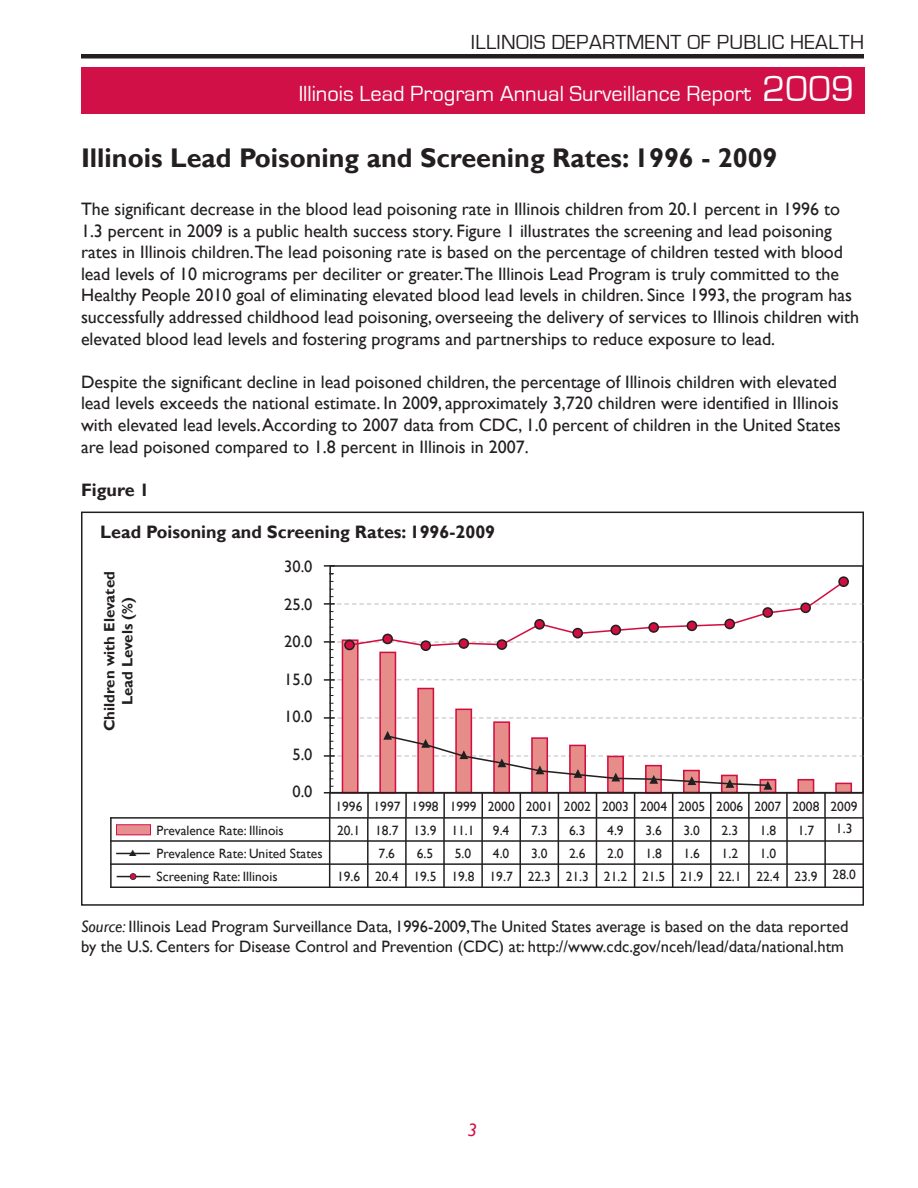
<style>
.page{position:relative;width:918px;height:1188px;background:#fff}
.page>*{position:absolute;margin:0;border:0;box-sizing:border-box;transform-origin:0 0}
.t1{font:700 27px "Gill Sans";color:#231f20}
.t2{font:22.5px "Eurostile";color:#fff}
.t3{font:21px "Eurostile";letter-spacing:.015em;color:#231f20}
.t4{font:18px/21.6px "Gill Sans";color:#231f20}
.t5{font:700 18px "Gill Sans";color:#231f20}
.t6{font:italic 18px "Gill Sans";color:#d11048}
.t7{font:16.5px/19.8px "Gill Sans";color:#231f20}
.t8{font:700 15px/18px "Gill Sans";color:#231f20;text-align:center}
.t9{font:13.5px "Gill Sans";color:#231f20}
.s1{font-size:37.5px}
.s2{font-style:italic}
</style>
<div class="page">
<div style="left:81px;top:67px;width:783px;height:47px;background:#d11048"></div>
<hr style="left:81px;top:54px;width:783px;height:4px;background:#231f20">
<svg style="left:324px;top:679px;width:537px;height:2px"></svg>
<svg style="left:324px;top:717px;width:537px;height:2px"></svg>
<hr style="left:110px;top:817px;width:2px;height:71px;background:#231f20">
<hr style="left:329px;top:817px;width:1px;height:71px;background:#231f20">
<hr style="left:367px;top:817px;width:2px;height:71px;background:#231f20">
<hr style="left:405px;top:817px;width:2px;height:71px;background:#231f20">
<hr style="left:443px;top:817px;width:2px;height:71px;background:#231f20">
<hr style="left:481px;top:817px;width:2px;height:71px;background:#231f20">
<hr style="left:519px;top:817px;width:2px;height:71px;background:#231f20">
<hr style="left:558px;top:817px;width:1px;height:71px;background:#231f20">
<hr style="left:596px;top:817px;width:1px;height:71px;background:#231f20">
<hr style="left:634px;top:817px;width:1px;height:71px;background:#231f20">
<hr style="left:672px;top:817px;width:1px;height:71px;background:#231f20">
<hr style="left:710px;top:817px;width:2px;height:71px;background:#231f20">
<hr style="left:748px;top:817px;width:2px;height:71px;background:#231f20">
<hr style="left:786px;top:817px;width:2px;height:71px;background:#231f20">
<hr style="left:824px;top:817px;width:2px;height:71px;background:#231f20">
<hr style="left:862px;top:817px;width:2px;height:71px;background:#231f20">
<hr style="left:110px;top:817px;width:754px;height:2px;background:#231f20">
<hr style="left:110px;top:840px;width:754px;height:2px;background:#231f20">
<hr style="left:110px;top:863px;width:754px;height:2px;background:#231f20">
<hr style="left:110px;top:887px;width:754px;height:1px;background:#231f20">
<div style="left:342px;top:640px;width:16px;height:153px;background:#e68d89"></div>
<div style="left:342px;top:639px;width:17px;height:154px;border:2px solid #d10e40"></div>
<div style="left:380px;top:652px;width:15px;height:141px;background:#e68d89"></div>
<div style="left:379px;top:652px;width:17px;height:142px;border:2px solid #d10e40"></div>
<div style="left:418px;top:689px;width:15px;height:104px;background:#e68d89"></div>
<div style="left:417px;top:688px;width:17px;height:106px;border:2px solid #d10e40"></div>
<div style="left:456px;top:709px;width:15px;height:84px;background:#e68d89"></div>
<div style="left:455px;top:709px;width:17px;height:84px;border:2px solid #d10e40"></div>
<div style="left:494px;top:722px;width:15px;height:71px;background:#e68d89"></div>
<div style="left:493px;top:721px;width:17px;height:73px;border:2px solid #d10e40"></div>
<svg style="left:324px;top:573px;width:537px;height:77px"></svg>
<div style="left:345px;top:640px;width:9px;height:10px;background:#d10e40;border-radius:50%"></div>
<div style="left:344px;top:640px;width:11px;height:10px;border:2px solid #231f20;border-radius:50%"></div>
<div style="left:383px;top:634px;width:9px;height:9px;background:#d10e40;border-radius:50%"></div>
<div style="left:382px;top:634px;width:11px;height:10px;border:2px solid #231f20;border-radius:50%"></div>
<div style="left:421px;top:641px;width:9px;height:9px;background:#d10e40;border-radius:50%"></div>
<div style="left:420px;top:640px;width:11px;height:11px;border:2px solid #231f20;border-radius:50%"></div>
<div style="left:459px;top:639px;width:9px;height:9px;background:#d10e40;border-radius:50%"></div>
<div style="left:458px;top:638px;width:11px;height:11px;border:2px solid #231f20;border-radius:50%"></div>
<div style="left:497px;top:640px;width:9px;height:9px;background:#d10e40;border-radius:50%"></div>
<div style="left:497px;top:639px;width:10px;height:11px;border:2px solid #231f20;border-radius:50%"></div>
<div style="left:535px;top:620px;width:9px;height:9px;background:#d10e40;border-radius:50%"></div>
<div style="left:534px;top:619px;width:11px;height:11px;border:2px solid #231f20;border-radius:50%"></div>
<div style="left:573px;top:629px;width:9px;height:9px;background:#d10e40;border-radius:50%"></div>
<div style="left:572px;top:628px;width:11px;height:10px;border:2px solid #231f20;border-radius:50%"></div>
<div style="left:611px;top:625px;width:9px;height:10px;background:#d10e40;border-radius:50%"></div>
<div style="left:610px;top:625px;width:11px;height:10px;border:2px solid #231f20;border-radius:50%"></div>
<div style="left:649px;top:623px;width:9px;height:9px;background:#d10e40;border-radius:50%"></div>
<div style="left:648px;top:622px;width:11px;height:11px;border:2px solid #231f20;border-radius:50%"></div>
<div style="left:687px;top:621px;width:9px;height:9px;background:#d10e40;border-radius:50%"></div>
<div style="left:687px;top:620px;width:10px;height:11px;border:2px solid #231f20;border-radius:50%"></div>
<div style="left:725px;top:619px;width:9px;height:10px;background:#d10e40;border-radius:50%"></div>
<div style="left:724px;top:619px;width:11px;height:10px;border:2px solid #231f20;border-radius:50%"></div>
<div style="left:763px;top:608px;width:9px;height:9px;background:#d10e40;border-radius:50%"></div>
<div style="left:762px;top:607px;width:11px;height:11px;border:2px solid #231f20;border-radius:50%"></div>
<div style="left:801px;top:603px;width:9px;height:9px;background:#d10e40;border-radius:50%"></div>
<div style="left:800px;top:602px;width:11px;height:11px;border:2px solid #231f20;border-radius:50%"></div>
<div style="left:839px;top:577px;width:9px;height:9px;background:#d10e40;border-radius:50%"></div>
<div style="left:838px;top:576px;width:11px;height:11px;border:2px solid #231f20;border-radius:50%"></div>
<svg style="left:324px;top:725px;width:540px;height:94px"></svg>
<div style="left:329px;top:565px;width:535px;height:228px;border:2px solid #231f20"></div>
<div style="left:117px;top:825px;width:33px;height:9px;background:#e68f8e"></div>
<div style="left:116px;top:824px;width:35px;height:11px;border:1px solid #d11048"></div>
<hr style="left:116px;top:853px;width:34px;height:1px;background:#231f20">
<hr style="left:117px;top:876px;width:33px;height:1px;background:#231f20">
<div style="left:130px;top:873px;width:6px;height:7px;border:2px solid #231f20;border-radius:50%"></div>
<svg style="left:129px;top:852px;width:8px;height:3px"></svg>
<p class="t3" style="left:471px;top:32px;width:395px">ILLINOIS DEPARTMENT OF PUBLIC HEALTH</p>
<p class="t2" style="left:299px;top:83px;width:557px">Illinois Lead Program Annual Surveillance Report <span class="s1">2009</span></p>
<h1 class="t1" style="left:81px;top:142px;width:698px">Illinois Lead Poisoning and Screening Rates: 1996 - 2009</h1>
<p class="t4" style="left:81px;top:198px;width:780px">The significant decrease in the blood lead poisoning rate in Illinois children from 20.1 percent in 1996 to 1.3 percent in 2009 is a public health success story. Figure 1 illustrates the screening and lead poisoning rates in Illinois children.The lead poisoning rate is based on the percentage of children tested with blood lead levels of 10 micrograms per deciliter or greater.The Illinois Lead Program is truly committed to the Healthy People 2010 goal of eliminating elevated blood lead levels in children. Since 1993, the program has successfully addressed childhood lead poisoning, overseeing the delivery of services to Illinois children with elevated blood lead levels and fostering programs and partnerships to reduce exposure to lead.</p>
<p class="t4" style="left:81px;top:371px;width:761px">Despite the significant decline in lead poisoned children, the percentage of Illinois children with elevated lead levels exceeds the national estimate. In 2009, approximately 3,720 children were identified in Illinois with elevated lead levels. According to 2007 data from CDC, 1.0 percent of children in the United States are lead poisoned compared to 1.8 percent in Illinois in 2007.</p>
<p class="t5" style="left:81px;top:479px;width:70px">Figure 1</p>
<p class="t5" style="left:100px;top:522px;width:396px">Lead Poisoning and Screening Rates: 1996-2009</p>
<p class="t8" style="left:100px;top:731px;width:161px;rotate:-90deg">Children with Elevated<br>Lead Levels (%)</p>
<p class="t7" style="left:284px;top:556px;width:30px">30.0</p>
<p class="t7" style="left:284px;top:594px;width:30px">25.0</p>
<p class="t7" style="left:284px;top:631px;width:30px">20.0</p>
<p class="t7" style="left:284px;top:669px;width:30px">15.0</p>
<p class="t7" style="left:284px;top:706px;width:30px">10.0</p>
<p class="t7" style="left:292px;top:744px;width:22px">5.0</p>
<p class="t7" style="left:292px;top:781px;width:22px">0.0</p>
<p class="t9" style="left:335px;top:798px;width:524px">1996 1997 1998 1999 2000 2001 2002 2003 2004 2005 2006 2007 2008 2009</p>
<p class="t9" style="left:157px;top:822px;width:129px">Prevalence Rate: Illinois</p>
<p class="t9" style="left:337px;top:822px;width:139px">20.1 18.7 13.9 11.1</p>
<p class="t9" style="left:493px;top:822px;width:18px">9.4</p>
<p class="t9" style="left:531px;top:822px;width:18px">7.3</p>
<p class="t9" style="left:569px;top:822px;width:18px">6.3</p>
<p class="t9" style="left:607px;top:822px;width:18px">4.9</p>
<p class="t9" style="left:645px;top:822px;width:18px">3.6</p>
<p class="t9" style="left:684px;top:822px;width:18px">3.0</p>
<p class="t9" style="left:722px;top:822px;width:18px">2.3</p>
<p class="t9" style="left:760px;top:822px;width:18px">1.8</p>
<p class="t9" style="left:798px;top:822px;width:18px">1.7</p>
<p class="t9" style="left:836px;top:820px;width:18px">1.3</p>
<p class="t9" style="left:157px;top:845px;width:167px">Prevalence Rate: United States</p>
<p class="t9" style="left:379px;top:845px;width:18px">7.6</p>
<p class="t9" style="left:417px;top:845px;width:18px">6.5</p>
<p class="t9" style="left:455px;top:845px;width:18px">5.0</p>
<p class="t9" style="left:493px;top:845px;width:18px">4.0</p>
<p class="t9" style="left:531px;top:845px;width:18px">3.0</p>
<p class="t9" style="left:569px;top:845px;width:18px">2.6</p>
<p class="t9" style="left:607px;top:845px;width:18px">2.0</p>
<p class="t9" style="left:645px;top:845px;width:18px">1.8</p>
<p class="t9" style="left:684px;top:845px;width:18px">1.6</p>
<p class="t9" style="left:722px;top:845px;width:18px">1.2</p>
<p class="t9" style="left:760px;top:845px;width:18px">1.0</p>
<p class="t9" style="left:157px;top:869px;width:122px">Screening Rate: Illinois</p>
<p class="t9" style="left:337px;top:869px;width:520px">19.6 20.4 19.5 19.8 19.7 22.3 21.3 21.2 21.5 21.9 22.1 22.4 23.9 28.0</p>
<p class="t7" style="left:81px;top:916px;width:769px"><span class="s2">Source:</span> Illinois Lead Program Surveillance Data, 1996-2009,The United States average is based on the data reported by the U.S. Centers for Disease Control and Prevention (CDC) at: http://www.cdc.gov/nceh/lead/data/national.htm</p>
<p class="t6" style="left:468px;top:1119px;width:11px">3</p>
</div>
